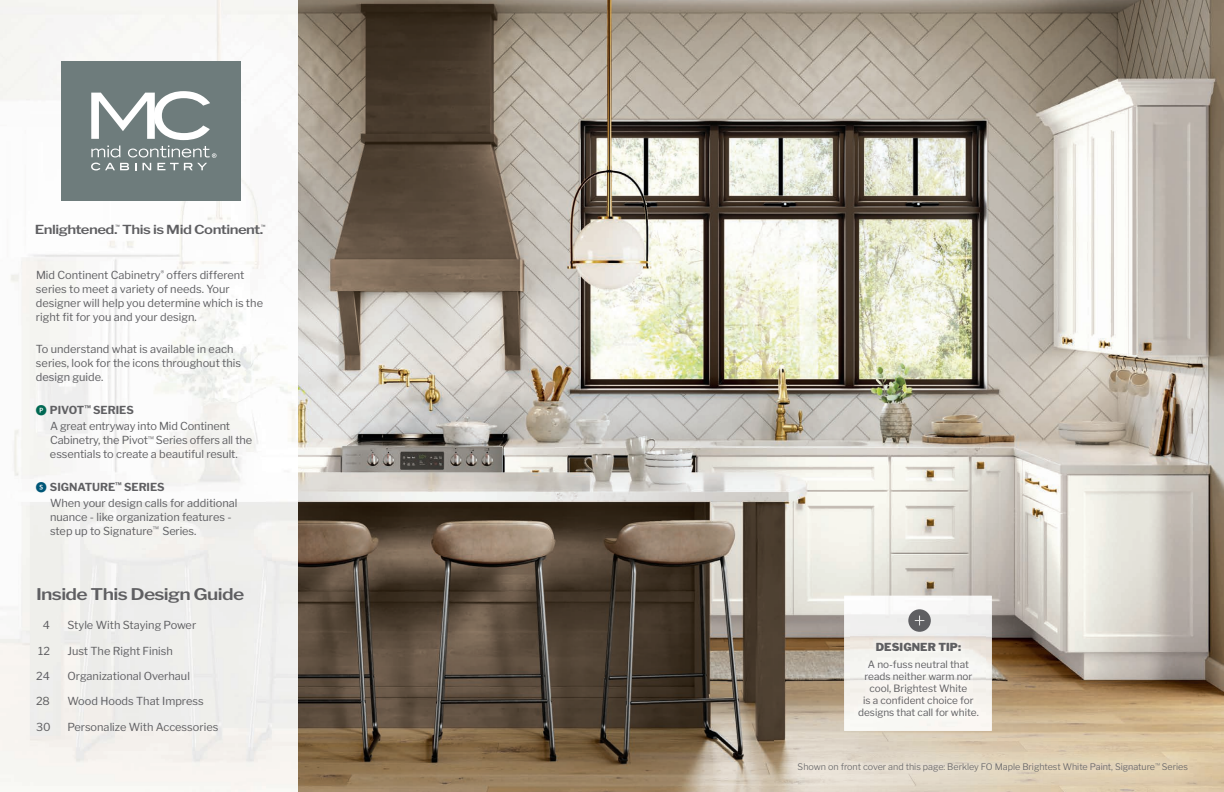
<style>
.page{position:relative;width:1224px;height:792px;background:#fff}
.page>*{position:absolute;margin:0;border:0;box-sizing:border-box;transform-origin:0 0}
.t1{font:600 16px "Libre Franklin";letter-spacing:-.035em;color:#5f5f62;scale:1.2 1}
.t2{font:600 12.4px "Libre Franklin";letter-spacing:-.035em;color:#5f5f62;scale:1.2 1}
.t3{font:300 11.5px "Libre Franklin";color:#5f5f62;scale:1.04 1}
.t4{font:11px/14px "Libre Franklin";color:#5f5f62}
.t5{font:900 11px "Libre Franklin";letter-spacing:.01em;color:#5f5f62}
.t6{font:10px/12px "Libre Franklin";color:#5f5f62;text-align:center}
.t7{font:300 9px "Libre Franklin";color:#5f5f62}
.t8{font:300 8px "Libre Franklin";letter-spacing:-.035em;color:#5f5f62;scale:1.2 1}
.t9{font:600 4.3px "Libre Franklin";color:#5f5f62}
.t10{font:300 2.9px "Libre Franklin";color:#5f5f62}
.s1{font-family:"Whitney Index Black Rd Bd";color:#006853}
.s2{font-weight:700}
.s3{font-family:"Whitney Index Black Rd Bd";color:#005677}
.s4{font-weight:400;font-size:8px}
</style>
<div class="page">
<img style="left:0;top:0;width:1224px;height:792px">
<img style="left:844px;top:596px;width:148px;height:135px">
<img style="left:851px;top:635px;width:135px;height:90px">
<svg style="left:908px;top:609px;width:23px;height:23px"></svg>
<img style="left:774px;top:738px;width:437px;height:54px">
<div style="left:61px;top:61px;width:179px;height:139px;background:#6e7c7c"></div>
<svg style="left:91px;top:91px;width:119px;height:49px"></svg>
<svg style="left:91px;top:146px;width:126px;height:24px"></svg>
<p class="t2" style="left:35px;top:220px;width:192px">Enlightened. This is Mid Continent.</p>
<p class="t9" style="left:115px;top:223px;width:6px">™</p>
<p class="t9" style="left:261px;top:223px;width:6px">™</p>
<p class="t4" style="left:36px;top:267px;width:229px">Mid Continent Cabinetry<sup>®</sup> offers different series to meet a variety of needs. Your designer will help you determine which is the right fit for you and your design.</p>
<p class="t4" style="left:36px;top:341px;width:207px">To understand what is available in each series, look for the icons throughout this design guide.</p>
<p class="t4" style="left:50px;top:401px;width:182px;line-height:16.2px;text-indent:-14px"><span class="s1">P</span> <span class="s2">PIVOT</span><sup>™</sup> <span class="s2">SERIES<br></span>A great entryway into Mid Continent</p>
<p class="t4" style="left:50px;top:432px;width:204px">Cabinetry, the Pivot<sup>™</sup> Series offers all the essentials to create a beautiful result.</p>
<p class="t4" style="left:50px;top:478px;width:189px;line-height:16.2px;text-indent:-14px"><span class="s3">S</span> <span class="s2">SIGNATURE</span><sup>™</sup> <span class="s2">SERIES<br></span>When your design calls for additional</p>
<p class="t4" style="left:50px;top:509px;width:183px">nuance - like organization features - step up to Signature<sup>™</sup> Series.</p>
<h1 class="t1" style="left:36px;top:582px;width:175px">Inside This Design Guide</h1>
<p class="t4" style="left:43px;top:617px;width:9px">4</p>
<p class="t4" style="left:68px;top:617px;width:130px">Style With Staying Power</p>
<p class="t4" style="left:38px;top:643px;width:13px">12</p>
<p class="t4" style="left:68px;top:643px;width:107px">Just The Right Finish</p>
<p class="t4" style="left:36px;top:668px;width:15px">24</p>
<p class="t4" style="left:68px;top:668px;width:124px">Organizational Overhaul</p>
<p class="t4" style="left:36px;top:693px;width:15px">28</p>
<p class="t4" style="left:68px;top:693px;width:138px">Wood Hoods That Impress</p>
<p class="t4" style="left:36px;top:719px;width:16px">30</p>
<p class="t4" style="left:68px;top:719px;width:152px">Personalize With Accessories</p>
<p class="t5" style="left:876px;top:639px;width:87px">DESIGNER TIP:</p>
<p class="t6" style="left:858px;top:657px;width:122px">A no-fuss neutral that reads neither warm nor cool, Brightest White<br>is a confident choice for designs that call for white.</p>
<p class="t10" style="left:1064px;top:763px;width:4px">™</p>
<p class="t10" style="left:1155px;top:763px;width:4px">™</p>
<p class="t3" style="left:1168px;top:758px;width:20px">| <span class="s4">3</span></p>
<p class="t7" style="left:798px;top:760px;width:392px">Shown on front cover and this page: Berkley FO Maple Brightest White Paint, Signature<sup>™</sup> Series</p>
<p class="t8" style="left:1014px;top:761px;width:120px">Enlightened. This is Mid Continent.</p>
</div>
